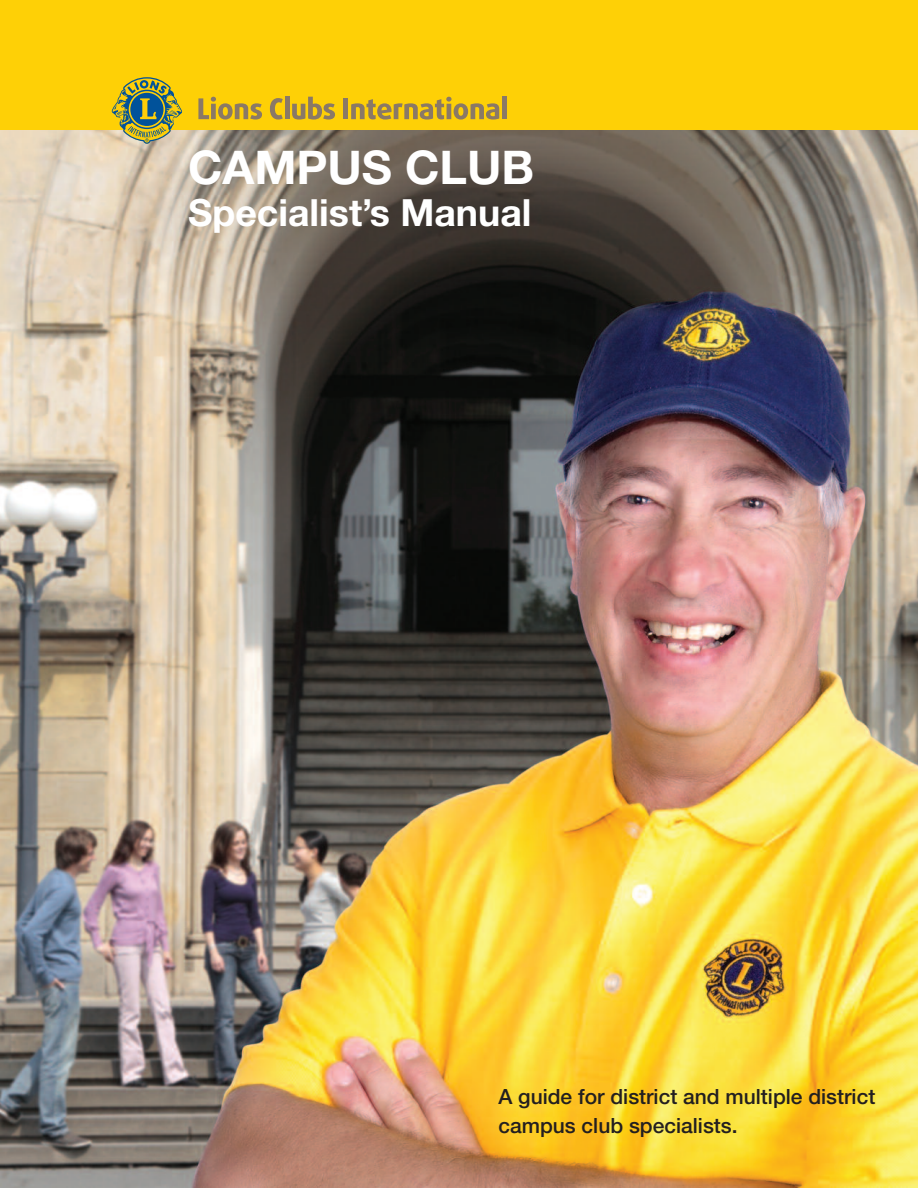
<style>
.page{position:relative;width:918px;height:1188px;background:#fff}
.page>*{position:absolute;margin:0;border:0;box-sizing:border-box;transform-origin:0 0}
.t1{font:700 46.5px "Helvetica Neue";color:#fff}
.t2{font:700 37.5px "Helvetica Neue";color:#fff}
.t3{font:500 21px/29.4px "Helvetica Neue";color:#231f20}
</style>
<div class="page">
<img style="left:0;top:130px;width:918px;height:1058px">
<div style="left:0;top:0;width:918px;height:130px;background:#fed006"></div>
<svg style="left:112px;top:77px;width:70px;height:67px"></svg>
<svg style="left:198px;top:97px;width:64px;height:23px"></svg>
<svg style="left:270px;top:98px;width:13px;height:22px"></svg>
<hr style="left:285px;top:97px;width:4px;height:22px;background:#8a7966">
<svg style="left:292px;top:97px;width:43px;height:23px"></svg>
<div style="left:343px;top:98px;width:5px;height:21px;background:#8a7966"></div>
<svg style="left:351px;top:97px;width:148px;height:23px"></svg>
<div style="left:502px;top:97px;width:5px;height:22px;background:#8a7966"></div>
<h1 class="t1" style="left:188px;top:151px;width:347px">CAMPUS CLUB</h1>
<h2 class="t2" style="left:188px;top:199px;width:345px">Specialist’s Manual</h2>
<p class="t3" style="left:498px;top:1081px;width:378px">A guide for district and multiple district campus club specialists.</p>
</div>
